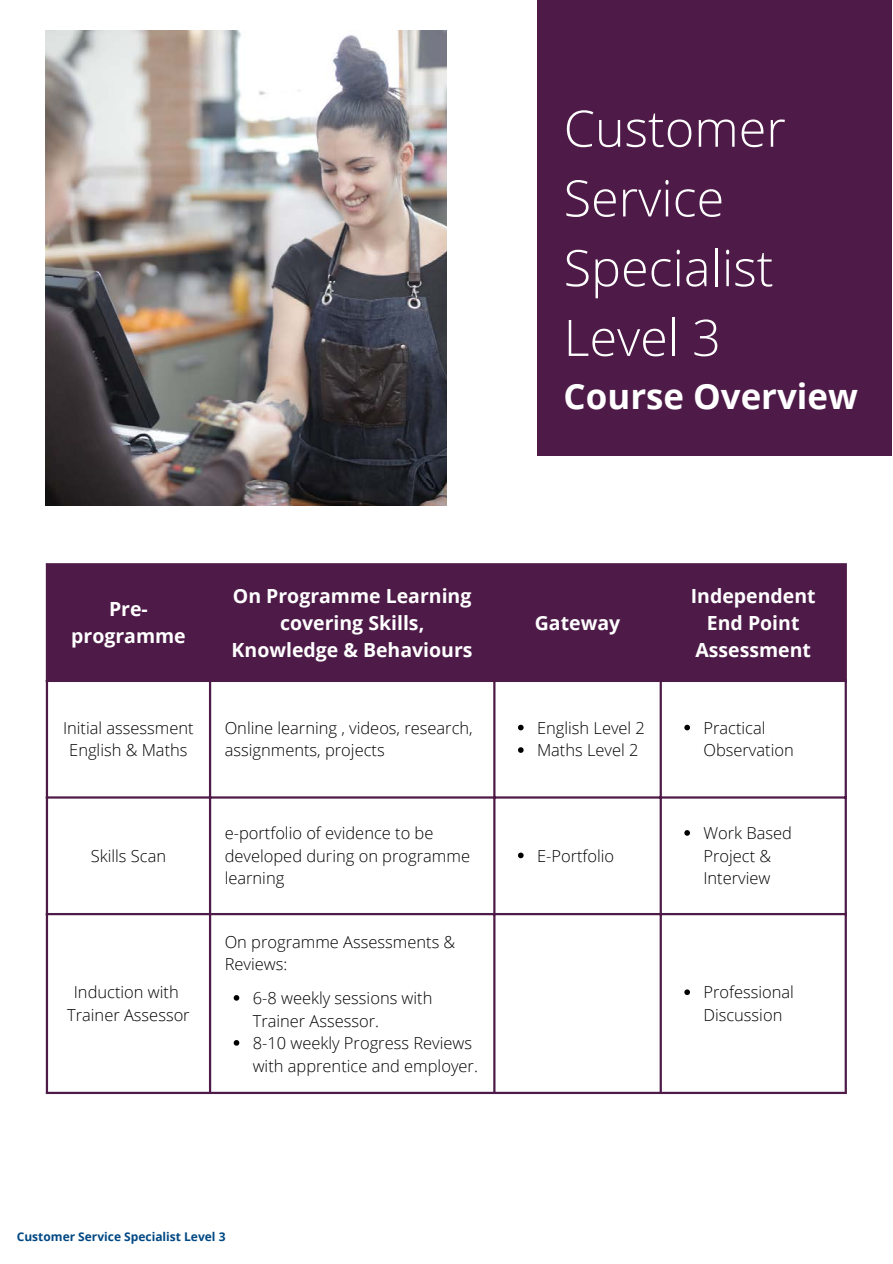
<style>
.page{position:relative;width:893px;height:1264px;background:#fff}
.page>*{position:absolute;margin:0;border:0;box-sizing:border-box;transform-origin:0 0}
.t1{font:300 50.4px/69.8px "Open Sans";color:#fff}
.t2{font:700 34.8px "Open Sans";color:#fff}
.t3{font:700 19.5px/27px "Open Sans";color:#fff;text-align:center}
.t4{font:300 16.5px/22.5px "Open Sans";color:#000}
.t5{font:700 12px "Open Sans";color:#004884}
</style>
<div class="page">
<div style="left:537px;top:0;width:355px;height:456px;background:#4e1a48"></div>
<div style="left:48px;top:565px;width:796px;height:114px;background:#4e1a48"></div>
<svg style="left:48px;top:682px;width:796px;height:409px"></svg>
<svg style="left:518px;top:724px;width:5px;height:6px"></svg>
<svg style="left:518px;top:747px;width:5px;height:6px"></svg>
<svg style="left:684px;top:724px;width:6px;height:6px"></svg>
<svg style="left:518px;top:852px;width:5px;height:6px"></svg>
<svg style="left:684px;top:830px;width:6px;height:5px"></svg>
<svg style="left:234px;top:995px;width:5px;height:5px"></svg>
<svg style="left:234px;top:1040px;width:5px;height:5px"></svg>
<svg style="left:684px;top:989px;width:6px;height:6px"></svg>
<hr style="left:46px;top:565px;width:2px;height:526px;background:#4e1a48">
<hr style="left:209px;top:565px;width:2px;height:526px;background:#4e1a48">
<hr style="left:493px;top:565px;width:2px;height:526px;background:#4e1a48">
<hr style="left:659px;top:565px;width:2px;height:526px;background:#4e1a48">
<hr style="left:844px;top:565px;width:2px;height:526px;background:#4e1a48">
<hr style="left:46px;top:563px;width:800px;height:2px;background:#4e1a48">
<hr style="left:46px;top:679px;width:800px;height:3px;background:#4e1a48">
<hr style="left:46px;top:796px;width:800px;height:2px;background:#4e1a48">
<hr style="left:46px;top:913px;width:800px;height:2px;background:#4e1a48">
<hr style="left:46px;top:1091px;width:800px;height:3px;background:#4e1a48">
<img style="left:46px;top:30px;width:400px;height:476px">
<p class="t1" style="left:563px;top:92px;width:224px">Customer<br>Service</p>
<p class="t1" style="left:563px;top:232px;width:211px">Specialist</p>
<p class="t1" style="left:563px;top:301px;width:159px">Level 3</p>
<p class="t2" style="left:563px;top:372px;width:296px">Course Overview</p>
<p class="t3" style="left:71px;top:595px;width:116px">Pre&shy;programme</p>
<p class="t3" style="left:231px;top:581px;width:242px">On Programme Learning covering Skills,<br>Knowledge &amp; Behaviours</p>
<p class="t3" style="left:535px;top:608px;width:87px">Gateway</p>
<p class="t3" style="left:690px;top:581px;width:126px">Independent<br>End Point<br>Assessment</p>
<p class="t4" style="left:63px;top:716px;width:132px;text-align:center">Initial assessment<br>English &amp; Maths</p>
<p class="t4" style="left:225px;top:716px;width:249px">Online learning , videos, research, assignments, projects</p>
<p class="t4" style="left:537px;top:716px;width:109px">English Level 2</p>
<p class="t4" style="left:537px;top:738px;width:103px">Maths Level 2</p>
<p class="t4" style="left:91px;top:844px;width:77px">Skills Scan</p>
<p class="t4" style="left:74px;top:980px;width:106px">Induction with</p>
<p class="t4" style="left:67px;top:1003px;width:124px">Trainer Assessor</p>
<p class="t4" style="left:225px;top:821px;width:247px">e-portfolio of evidence to be developed during on programme learning</p>
<p class="t4" style="left:225px;top:930px;width:232px">On programme Assessments &amp;<br>Reviews:</p>
<p class="t4" style="left:253px;top:986px;width:181px">6-8 weekly sessions with<br>Trainer Assessor.</p>
<p class="t4" style="left:253px;top:1031px;width:227px">8-10 weekly Progress Reviews with apprentice and employer.</p>
<p class="t4" style="left:537px;top:844px;width:79px">E-Portfolio</p>
<p class="t4" style="left:703px;top:716px;width:92px">Practical<br>Observation</p>
<p class="t4" style="left:703px;top:821px;width:90px">Work Based<br>Project &amp;<br>Interview</p>
<p class="t4" style="left:703px;top:980px;width:92px">Professional<br>Discussion</p>
<p class="t5" style="left:17px;top:1227px;width:210px">Customer Service Specialist Level 3</p>
</div>
